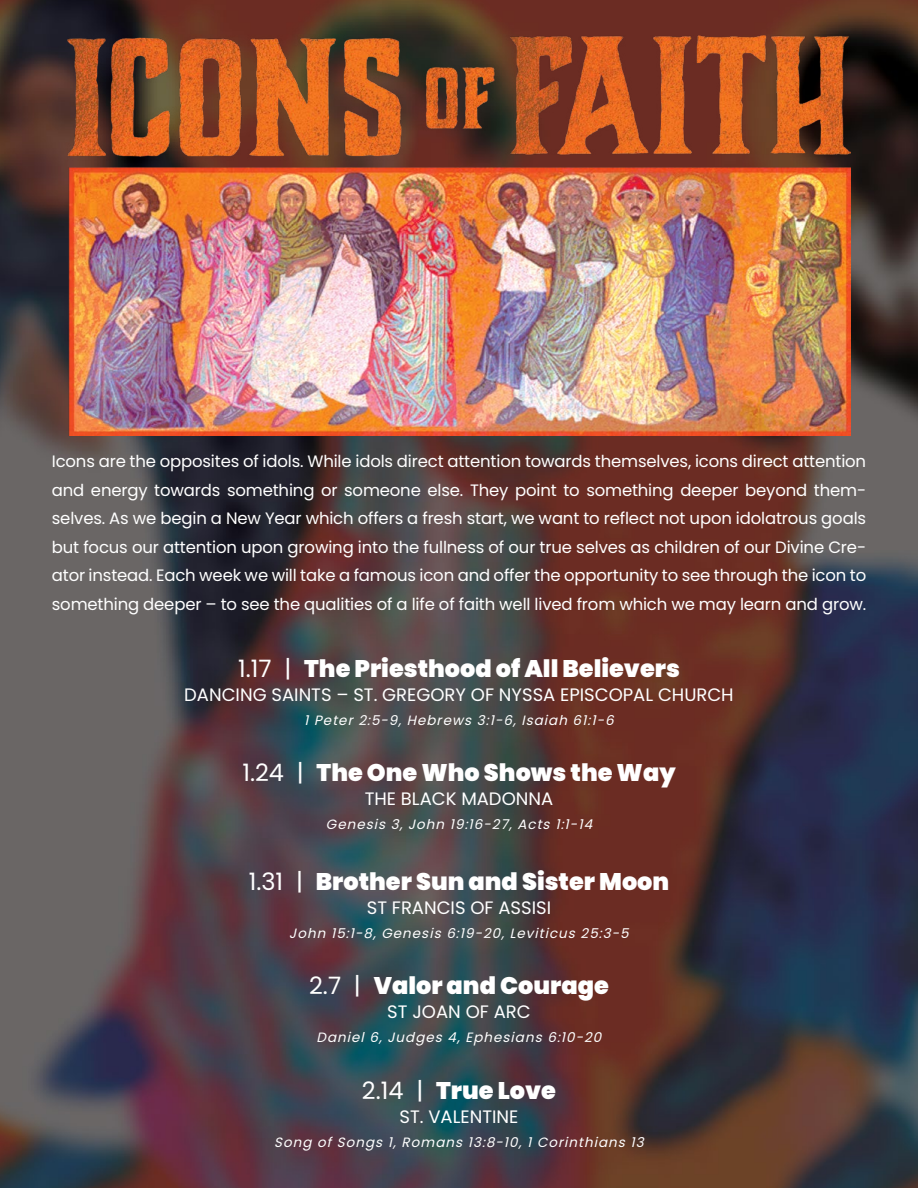
<style>
.page{position:relative;width:918px;height:1188px;background:#fff}
.page>*{position:absolute;margin:0;border:0;box-sizing:border-box;transform-origin:0 0}
.t1{font:900 24px "Poppins";color:#fff}
.t2{font:18px "Poppins";color:#fff}
.t3{font:16.5px/28.5px "Poppins";letter-spacing:-.01em;color:#fff;text-align:justify}
.t4{font:italic 13.5px "Poppins";color:#fff}
.s1{font-weight:400}
</style>
<div class="page">
<img style="left:0;top:0;width:918px;height:1188px">
<img style="left:68px;top:36px;width:782px;height:400px">
<p class="t3" style="left:52px;top:447px;width:816px">Icons are the opposites of idols. While idols direct attention towards themselves, icons direct attention and energy towards something or someone else. They point to something deeper beyond them&shy;selves. As we begin a New Year which offers a fresh start, we want to reflect not upon idolatrous goals but focus our attention upon growing into the fullness of our true selves as children of our Divine Cre&shy;ator instead. Each week we will take a famous icon and offer the opportunity to see through the icon to something deeper – to see the qualities of a life of faith well lived from which we may learn and grow.</p>
<h1 class="t1" style="left:238px;top:655px;width:443px"><span class="s1">1.17 |</span> The Priesthood of All Believers</h1>
<p class="t2" style="left:184px;top:684px;width:551px">DANCING SAINTS – ST. GREGORY OF NYSSA EPISCOPAL CHURCH</p>
<p class="t4" style="left:304px;top:712px;width:316px">1 Peter 2:5-9, Hebrews 3:1-6, Isaiah 61:1-6</p>
<h1 class="t1" style="left:242px;top:759px;width:435px"><span class="s1">1.24 |</span> The One Who Shows the Way</h1>
<p class="t2" style="left:365px;top:789px;width:190px">THE BLACK MADONNA</p>
<p class="t4" style="left:326px;top:817px;width:273px">Genesis 3, John 19:16-27, Acts 1:1-14</p>
<h1 class="t1" style="left:249px;top:867px;width:422px"><span class="s1">1.31 |</span> Brother Sun and Sister Moon</h1>
<p class="t2" style="left:367px;top:897px;width:186px">ST FRANCIS OF ASSISI</p>
<p class="t4" style="left:289px;top:925px;width:346px">John 15:1-8, Genesis 6:19-20, Leviticus 25:3-5</p>
<h1 class="t1" style="left:309px;top:972px;width:301px"><span class="s1">2.7 |</span> Valor and Courage</h1>
<p class="t2" style="left:387px;top:1002px;width:145px">ST JOAN OF ARC</p>
<p class="t4" style="left:317px;top:1030px;width:291px">Daniel 6, Judges 4, Ephesians 6:10-20</p>
<h1 class="t1" style="left:362px;top:1076px;width:196px"><span class="s1">2.14 |</span> True Love</h1>
<p class="t2" style="left:400px;top:1106px;width:120px">ST. VALENTINE</p>
<p class="t4" style="left:274px;top:1134px;width:376px">Song of Songs 1, Romans 13:8-10, 1 Corinthians 13</p>
</div>
